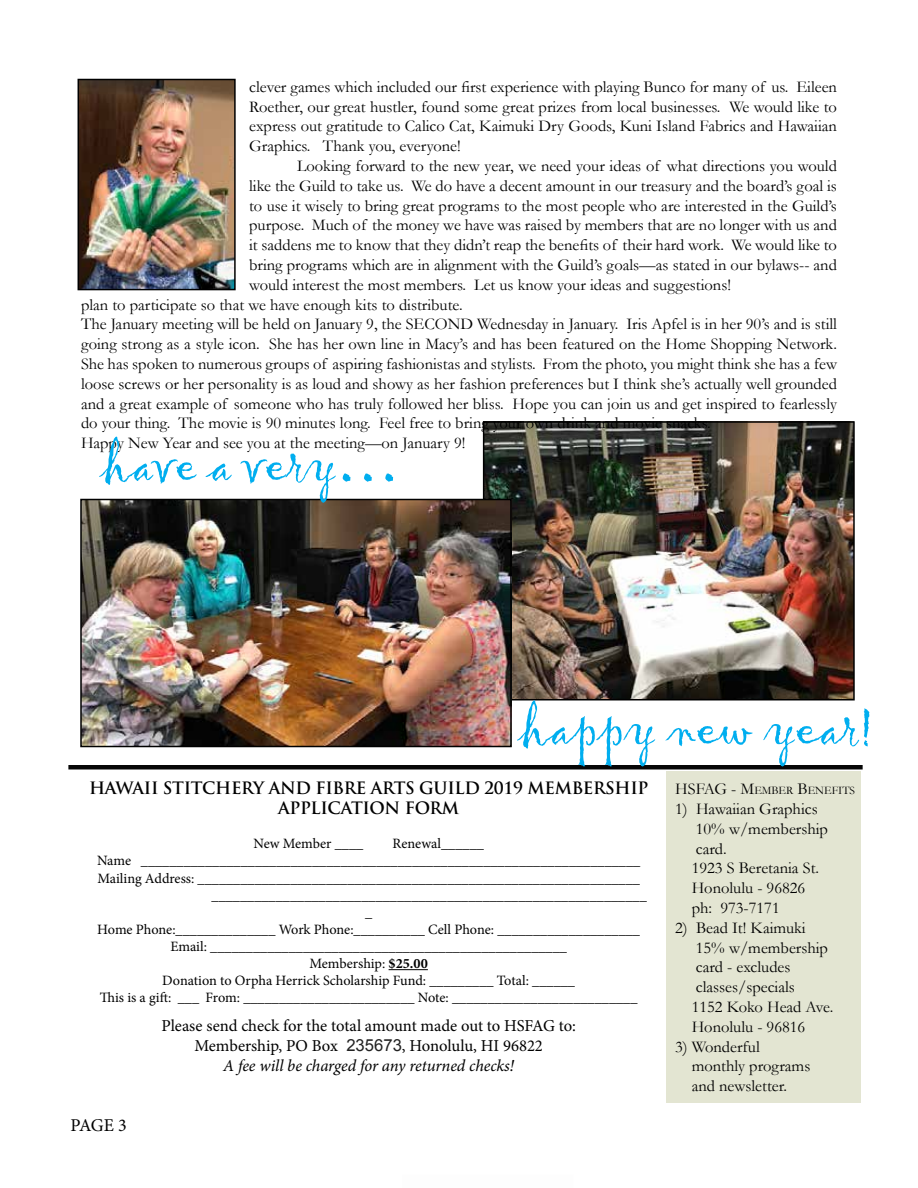
<style>
.page{position:relative;width:918px;height:1188px;background:#fff}
.page>*{position:absolute;margin:0;border:0;box-sizing:border-box;transform-origin:0 0}
.t1{font:54px "Gigi";color:#00aeef}
.t2{font:18px "Minion Pro";color:#000}
.t3{font:16.65px/20px "Minion Pro";letter-spacing:-.005em;color:#000;text-align:center}
.t4{font:700 16.65px/20px "Trajan Pro";letter-spacing:-.02em;color:#000;text-align:center}
.t5{font:16.5px/19.8px "Garamond";color:#000}
.t6{font:14.25px "Minion Pro";letter-spacing:-.005em;color:#000}
.t7{font:11.55px "Garamond";color:#000}
.s1{font-size:90px}
.s2{font-weight:700}
.s3{font-family:"Arial";color:#222}
.s4{font-style:italic}
.s5{font-size:16.5px}
</style>
<div class="page">
<img style="left:486px;top:424px;width:366px;height:273px">
<div style="left:483px;top:421px;width:372px;height:279px;border:2px solid #000"></div>
<img style="left:83px;top:502px;width:426px;height:242px">
<div style="left:80px;top:499px;width:432px;height:248px;border:2px solid #000"></div>
<div style="left:666px;top:771px;width:195px;height:331px;background:#e3e5d2"></div>
<hr style="left:389px;top:969px;width:39px;height:1px;background:#000">
<div style="left:68px;top:765px;width:795px;height:5px;background:#000"></div>
<img style="left:81px;top:82px;width:152px;height:205px">
<div style="left:78px;top:79px;width:158px;height:211px;border:2px solid #000"></div>
<p class="t5" style="left:249px;top:76px;width:589px;text-align:justify">clever games which included our first experience with playing Bunco for many of us. Eileen Roether, our great hustler, found some great prizes from local businesses. We would like to express out gratitude to Calico Cat, Kaimuki Dry Goods, Kuni Island Fabrics and Hawaiian Graphics. Thank you, everyone!</p>
<p class="t5" style="left:297px;top:155px;width:542px">Looking forward to the new year, we need your ideas of what directions you would</p>
<p class="t5" style="left:249px;top:175px;width:589px">like the Guild to take us. We do have a decent amount in our treasury and the board’s goal is</p>
<p class="t5" style="left:249px;top:195px;width:589px">to use it wisely to bring great programs to the most people who are interested in the Guild’s</p>
<p class="t5" style="left:249px;top:215px;width:589px">purpose. Much of the money we have was raised by members that are no longer with us and</p>
<p class="t5" style="left:249px;top:235px;width:589px">it saddens me to know that they didn’t reap the benefits of their hard work. We would like to</p>
<p class="t5" style="left:249px;top:254px;width:589px">bring programs which are in alignment with the Guild’s goals—as stated in our bylaws-- and</p>
<p class="t5" style="left:249px;top:274px;width:483px">would interest the most members. Let us know your ideas and suggestions!</p>
<p class="t5" style="left:81px;top:294px;width:383px">plan to participate so that we have enough kits to distribute.</p>
<p class="t5" style="left:81px;top:314px;width:758px">The January meeting will be held on January 9, the SECOND Wednesday in January. Iris Apfel is in her 90’s and is still</p>
<p class="t5" style="left:81px;top:334px;width:757px">going strong as a style icon. She has her own line in Macy’s and has been featured on the Home Shopping Network.</p>
<p class="t5" style="left:81px;top:353px;width:758px">She has spoken to numerous groups of aspiring fashionistas and stylists. From the photo, you might think she has a few</p>
<p class="t5" style="left:81px;top:373px;width:758px">loose screws or her personality is as loud and showy as her fashion preferences but I think she’s actually well grounded</p>
<p class="t5" style="left:81px;top:393px;width:757px">and a great example of someone who has truly followed her bliss. Hope you can join us and get inspired to fearlessly</p>
<p class="t5" style="left:81px;top:413px;width:631px">do your thing. The movie is 90 minutes long. Feel free to bring your own drink and movie snacks.</p>
<p class="t5" style="left:81px;top:433px;width:386px">Happy New Year and see you at the meeting—on January 9!</p>
<h1 class="t1" style="left:101px;top:430px;width:301px">have a very<span class="s1">...</span></h1>
<h1 class="t1" style="left:519px;top:693px;width:358px">happy new year!</h1>
<p class="t4" style="left:89px;top:778px;width:561px">HAWAII STITCHERY AND FIBRE ARTS GUILD 2019 MEMBERSHIP<br>APPLICATION FORM</p>
<p class="t6" style="left:253px;top:834px;width:111px">New Member ____</p>
<p class="t6" style="left:393px;top:834px;width:93px">Renewal______</p>
<p class="t6" style="left:97px;top:851px;width:545px">Name ______________________________________________________________________</p>
<p class="t6" style="left:97px;top:869px;width:544px">Mailing Address: ______________________________________________________________</p>
<p class="t6" style="left:212px;top:886px;width:437px">_____________________________________________________________</p>
<p class="t6" style="left:365px;top:903px;width:9px">_</p>
<p class="t6" style="left:97px;top:920px;width:544px">Home Phone:______________ Work Phone:__________ Cell Phone: ____________________</p>
<p class="t6" style="left:170px;top:937px;width:398px">Email: __________________________________________________</p>
<p class="t6" style="left:310px;top:954px;width:120px">Membership: <span class="s2">$25.00</span></p>
<p class="t6" style="left:162px;top:971px;width:414px">Donation to Orpha Herrick Scholarship Fund: _________ Total: ______</p>
<p class="t6" style="left:100px;top:988px;width:539px">This is a gift: ___ From: ________________________ Note: __________________________</p>
<p class="t3" style="left:161px;top:1016px;width:416px">Please send check for the total amount made out to HSFAG to:<br>Membership, PO Box <span class="s3">235673</span>, Honolulu, HI 96822<br><span class="s4">A fee will be charged for any returned checks!</span></p>
<p class="t2" style="left:70px;top:1114px;width:58px">PAGE 3</p>
<p class="t7" style="left:675px;top:783px;width:181px"><span class="s5">HSFAG -</span> <span class="s5">M</span>EMBER <span class="s5">B</span>ENEFITS</p>
<p class="t5" style="left:692px;top:799px;width:138px;text-indent:-16px">1) Hawaiian Graphics<br>10% w/membership card.<br>1923 S Beretania St.<br>Honolulu - 96826 ph: 973-7171</p>
<p class="t5" style="left:692px;top:917px;width:143px;text-indent:-16px">2) Bead It! Kaimuki<br>15% w/membership card - excludes classes/specials<br>1152 Koko Head Ave.<br>Honolulu - 96816</p>
<p class="t5" style="left:692px;top:1036px;width:120px;text-indent:-16px">3) Wonderful monthly programs and newsletter.</p>
</div>
